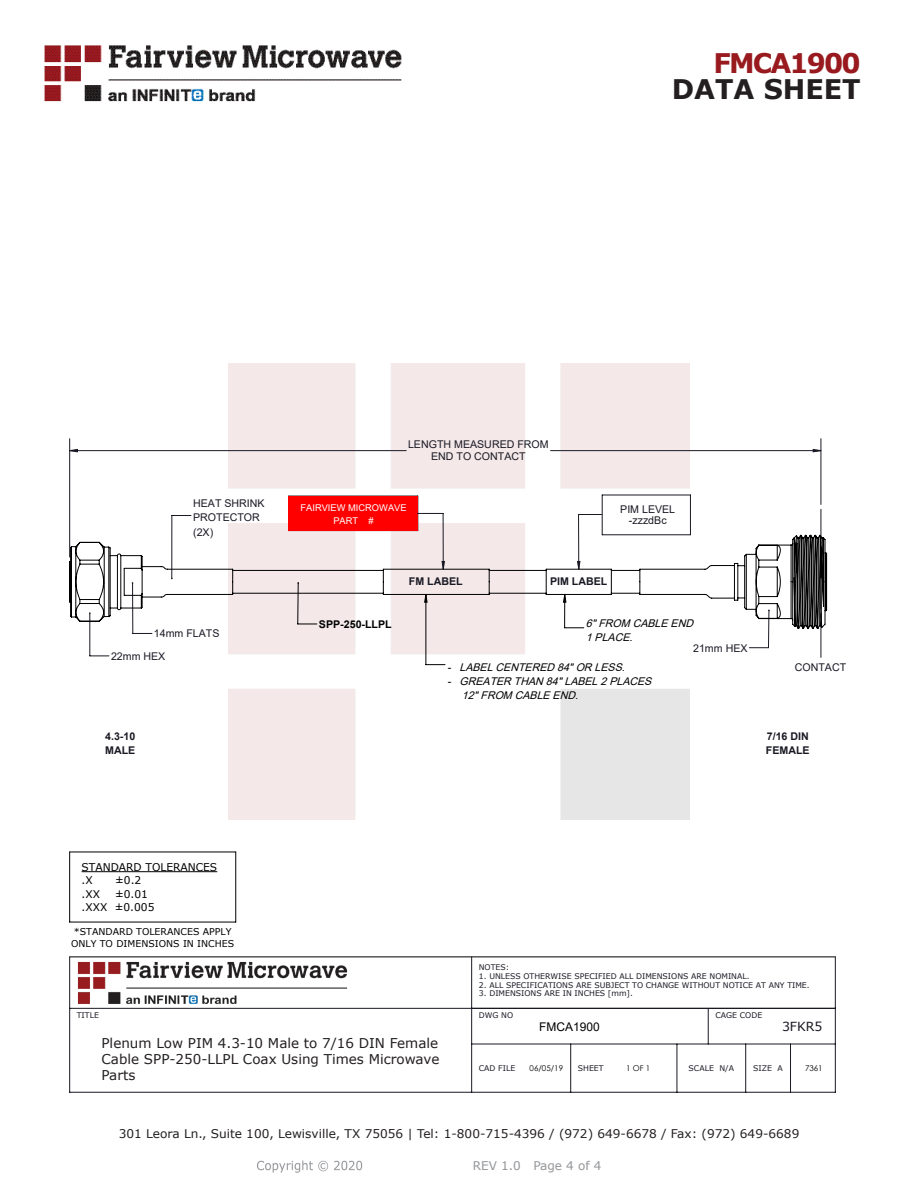
<style>
.page{position:relative;width:918px;height:1188px;background:#fff}
.page>*{position:absolute;margin:0;border:0;box-sizing:border-box;transform-origin:0 0}
.t1{font:700 27px "Verdana";color:#231f20}
.FM{font:700 27px "Verdana";letter-spacing:-.07em;color:#981a1e}
.FM-2{font:13.5px/16.2px "Verdana";color:#231f20;text-align:justify}
.t2{font:12.6px "Verdana";color:#191924}
.t3{font:12px "Verdana";color:#231f20}
.REV_Info{font:12px "Verdana";color:#939598}
.t4{font:12px "Arial";color:#000}
.t5{font:10.65px/14.4px "Arial";color:#191924;text-align:center}
.t6{font:italic 10.65px/14.4px "Arial";color:#000}
.t7{font:10.65px/13.5px "Verdana";color:#000}
.t8{font:700 10.65px/14.4px "Arial";color:#191924}
.t9{font:700 10.65px "Arial";color:#000}
.t10{font:9.45px/11.9px "Verdana";color:#000}
.t11{font:9.3px/13px "Arial";color:#fff;text-align:center}
.t12{font:7.95px "Century Gothic";color:#000}
.t13{font:7.8px "Verdana";color:#191924}
</style>
<div class="page">
<img style="left:44px;top:45px;width:358px;height:57px">
<img style="left:257px;top:1160px;width:106px;height:13px">
<img style="left:228px;top:364px;width:462px;height:456px">
<img style="left:73px;top:956px;width:290px;height:52px">
<hr style="left:82px;top:871px;width:135px;height:1px;background:#000">
<hr style="left:70px;top:922px;width:166px;height:1px;background:#000">
<hr style="left:236px;top:852px;width:1px;height:70px;background:#000">
<hr style="left:69px;top:852px;width:1px;height:70px;background:#000">
<hr style="left:70px;top:957px;width:765px;height:1px;background:#000">
<hr style="left:70px;top:852px;width:166px;height:1px;background:#000">
<hr style="left:835px;top:957px;width:1px;height:135px;background:#191924">
<hr style="left:70px;top:1092px;width:765px;height:1px;background:#191924">
<hr style="left:69px;top:957px;width:1px;height:135px;background:#191924">
<hr style="left:70px;top:1008px;width:765px;height:1px;background:#191924">
<hr style="left:471px;top:957px;width:1px;height:135px;background:#191924">
<hr style="left:472px;top:1044px;width:363px;height:1px;background:#191924">
<hr style="left:708px;top:1008px;width:1px;height:36px;background:#191924">
<hr style="left:570px;top:1044px;width:1px;height:48px;background:#191924">
<hr style="left:790px;top:1044px;width:1px;height:48px;background:#191924">
<hr style="left:677px;top:1044px;width:1px;height:48px;background:#191924">
<hr style="left:745px;top:1044px;width:1px;height:48px;background:#191924">
<hr style="left:69px;top:439px;width:1px;height:118px;background:#191924">
<hr style="left:821px;top:439px;width:1px;height:65px;background:#191924">
<hr style="left:288px;top:496px;width:1px;height:35px;background:#191924">
<hr style="left:418px;top:496px;width:1px;height:35px;background:#191924">
<svg style="left:69px;top:449px;width:752px;height:3px"></svg>
<div style="left:289px;top:496px;width:129px;height:35px;background:#f00"></div>
<svg style="left:417px;top:513px;width:26px;height:1px"></svg>
<hr style="left:443px;top:513px;width:1px;height:56px;background:#191924">
<hr style="left:602px;top:495px;width:88px;height:1px;background:#191924">
<hr style="left:602px;top:495px;width:1px;height:40px;background:#191924">
<hr style="left:690px;top:495px;width:1px;height:40px;background:#191924">
<svg style="left:69px;top:514px;width:758px;height:157px"></svg>
<p class="FM" style="left:714px;top:44px;width:149px">FMCA1900</p>
<p class="t1" style="left:672px;top:70px;width:191px">DATA SHEET</p>
<p class="t5" style="left:193px;top:496px;width:73px;text-align:left">HEAT SHRINK<br>PROTECTOR (2X)</p>
<p class="t5" style="left:154px;top:626px;width:67px">14mm FLATS</p>
<p class="t5" style="left:111px;top:649px;width:56px">22mm HEX</p>
<p class="t8" style="left:105px;top:729px;width:32px">4.3-10<br>MALE</p>
<p class="t5" style="left:408px;top:439px;width:142px;line-height:11.9px">LENGTH MEASURED FROM<br>END TO CONTACT</p>
<p class="t11" style="left:301px;top:501px;width:108px">FAIRVIEW MICROWAVE<br>PART #</p>
<p class="t5" style="left:620px;top:504px;width:56px;line-height:10.6px">PIM LEVEL -zzzdBc</p>
<p class="t9" style="left:319px;top:617px;width:74px">SPP-250-LLPL</p>
<p class="t8" style="left:409px;top:574px;width:55px">FM LABEL</p>
<p class="t8" style="left:550px;top:574px;width:59px">PIM LABEL</p>
<p class="t6" style="left:586px;top:616px;width:113px">6"FROM CABLEEND<br>1PLACE.</p>
<p class="t6" style="left:447px;top:660px;width:183px">- LABELCENTERED 84"OR LESS.</p>
<p class="t6" style="left:462px;top:674px;width:195px;text-indent:-15px">- GREATER THAN 84"LABEL2PLACES<br>12"FROM CABLEEND.</p>
<p class="t5" style="left:693px;top:641px;width:56px">21mm HEX</p>
<p class="t5" style="left:795px;top:659px;width:53px">CONTACT</p>
<p class="t8" style="left:766px;top:729px;width:45px">7/16 DIN<br>FEMALE</p>
<p class="t7" style="left:82px;top:860px;width:137px">STANDARD TOLERANCES .X</p>
<p class="t7" style="left:115px;top:873px;width:28px">±0.2</p>
<p class="t7" style="left:82px;top:887px;width:74px;text-indent:33px">±0.01 .XXX ±0.005</p>
<p class="t7" style="left:82px;top:887px;width:20px">.XX</p>
<p class="t10" style="left:71px;top:925px;width:165px">*STANDARD TOLERANCES APPLY<br>ONLY TO DIMENSIONS IN INCHES</p>
<p class="t13" style="left:77px;top:1010px;width:24px">TITLE</p>
<p class="t13" style="left:479px;top:962px;width:32px">NOTES:</p>
<p class="t13" style="left:479px;top:971px;width:272px">1. UNLESS OTHERWISE SPECIFIED ALL DIMENSIONS ARE NOMINAL.</p>
<p class="t13" style="left:479px;top:979px;width:332px">2. ALL SPECIFICATIONS ARE SUBJECT TO CHANGE WITHOUT NOTICE AT ANY TIME.</p>
<p class="t13" style="left:479px;top:988px;width:156px">3. DIMENSIONS ARE IN INCHES [mm].</p>
<p class="t13" style="left:479px;top:1010px;width:36px">DWG NO</p>
<p class="t13" style="left:715px;top:1010px;width:48px">CAGE CODE</p>
<p class="FM-2" style="left:102px;top:1035px;width:340px">Plenum Low PIM 4.3-10 Male to 7/16 DIN Female Cable SPP-250-LLPL Coax Using Times Microwave Parts</p>
<p class="t2" style="left:782px;top:1018px;width:42px">3FKR5</p>
<p class="t4" style="left:539px;top:1019px;width:62px">FMCA1900</p>
<p class="t12" style="left:530px;top:1063px;width:35px">06/05/19</p>
<p class="t12" style="left:626px;top:1063px;width:26px">1 OF 1</p>
<p class="t12" style="left:805px;top:1063px;width:19px">7361</p>
<p class="t13" style="left:479px;top:1063px;width:38px">CAD FILE</p>
<p class="t13" style="left:689px;top:1063px;width:47px">SCALE N/A</p>
<p class="t13" style="left:753px;top:1063px;width:31px">SIZE A</p>
<p class="t13" style="left:578px;top:1063px;width:27px">SHEET</p>
<h3 class="t3" style="left:119px;top:1125px;width:682px">301 Leora Ln., Suite 100, Lewisville, TX 75056 | Tel: 1-800-715-4396 / (972) 649-6678 / Fax: (972) 649-6689</h3>
<p class="REV_Info" style="left:473px;top:1157px;width:130px">REV 1.0 Page 4 of 4</p>
</div>
